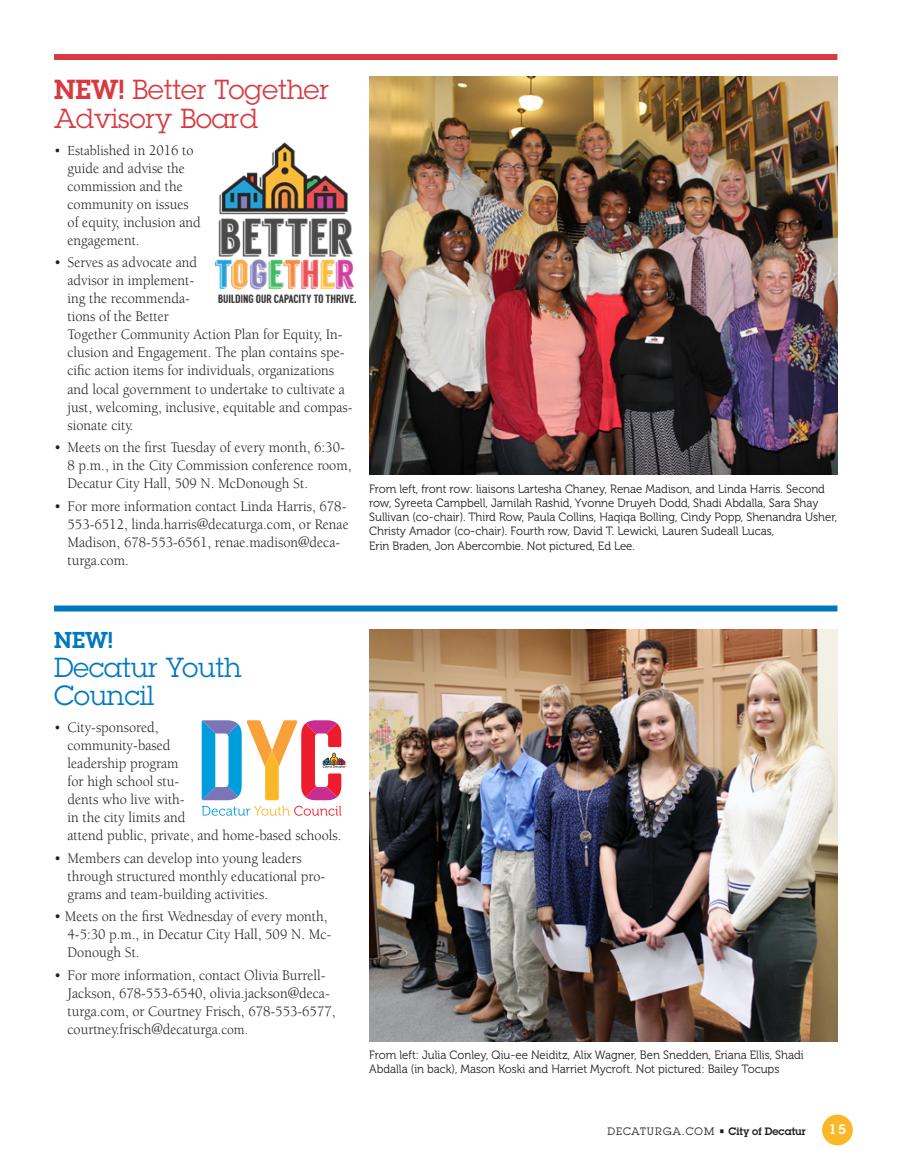
<style>
.page{position:relative;width:905px;height:1175px;background:#fff}
.page>*{position:absolute;margin:0;border:0;box-sizing:border-box;transform-origin:0 0}
.t1{font:27px/28.5px "Lubalin Graph";color:#d93a41}
.t2{font:27px/28.5px "Lubalin Graph";color:#0078c0}
.t3{font:600 22.5px "Lubalin Graph";color:#0078c0}
.t4{font:15px/18px "Berkeley";color:#231f20;scale:.95 1}
.t5{font:600 13.5px "Lubalin Graph";color:#fff}
.t6{font:12px/14.2px "Museo 300";color:#231f20;scale:.95 1}
.t7{font:600 10.5px "Lubalin Graph";color:#231f20}
.s1{font-weight:600}
.s2{font-size:14.25px}
.s3{font-weight:400}
</style>
<div class="page">
<img style="left:369px;top:76px;width:468px;height:398px">
<img style="left:369px;top:630px;width:468px;height:411px">
<svg style="left:202px;top:806px;width:139px;height:9px"></svg>
<svg style="left:202px;top:720px;width:145px;height:80px"></svg>
<div style="left:54px;top:605px;width:783px;height:6px;background:#0078c0"></div>
<img style="left:216px;top:142px;width:140px;height:160px">
<div style="left:54px;top:54px;width:783px;height:6px;background:#d93a41"></div>
<div style="left:820px;top:1113px;width:34px;height:33px;background:#fcb729;border-radius:50%"></div>
<div style="left:819px;top:1111px;width:36px;height:37px;border:3px solid #fff;border-radius:50%"></div>
<h1 class="t1" style="left:54px;top:75px;width:277px"><span class="s1">NEW!</span> Better Together<br>Advisory Board</h1>
<p class="t4" style="left:68px;top:141px;width:142px;text-indent:-14px"><span class="s2">• Establis</span>hed in 2016 to guide and advise the commission and the community on issues of equity, inclusion and engagement.</p>
<p class="t4" style="left:68px;top:254px;width:301px;text-indent:-13px">• Serves as advocate and<br>advisor in implement-<br>ing the recommenda-<br>tions of the Better<br>Together Community Action Plan for Equity, In&shy;clusion and Engagement. The plan contains spe&shy;cific action items for individuals, organizations and local government to undertake to cultivate a just, welcoming, inclusive, equitable and compas&shy;sionate city.</p>
<p class="t4" style="left:68px;top:438px;width:300px;text-indent:-13px">• Meets on the first Tuesday of every month, 6:30-<br>8 p.m., in the City Commission conference room,<br>Decatur City Hall, 509 N. McDonough St.</p>
<p class="t4" style="left:68px;top:497px;width:297px;text-indent:-13px">• For more information contact Linda Harris, 678- 553-6512, linda.harris@decaturga.com, or Renae Madison, 678-553-6561, renae.madison@deca&shy;turga.com.</p>
<p class="t6" style="left:369px;top:481px;width:494px">From left, front row: liaisons Lartesha Chaney, Renae Madison, and Linda Harris. Second row, Syreeta Campbell, Jamilah Rashid, Yvonne Druyeh Dodd, Shadi Abdalla, Sara Shay Sullivan (co-chair). Third Row, Paula Collins, Haqiqa Bolling, Cindy Popp, Shenandra Usher, Christy Amador (co-chair). Fourth row, David T. Lewicki, Lauren Sudeall Lucas,<br>Erin Braden, Jon Abercombie. Not pictured, Ed Lee.</p>
<h2 class="t3" style="left:54px;top:625px;width:60px">NEW!</h2>
<h1 class="t2" style="left:54px;top:652px;width:189px">Decatur Youth<br>Council</h1>
<p class="t4" style="left:68px;top:719px;width:290px;text-indent:-14px"><span class="s2">•</span> City-sponsored,<br>community-based<br>leadership program<br>for high school stu-<br>dents who live with-<br>in the city limits and<br>attend public, private, and home-based schools.</p>
<p class="t4" style="left:68px;top:849px;width:273px;text-indent:-13px">• Members can develop into young leaders through structured monthly educational pro&shy;grams and team-building activities.</p>
<p class="t4" style="left:68px;top:908px;width:279px;text-indent:-13px">• Meets on the first Wednesday of every month,<br>4-5:30 p.m., in Decatur City Hall, 509 N. Mc-<br>Donough St.</p>
<p class="t4" style="left:68px;top:966px;width:283px;text-indent:-13px">• For more information, contact Olivia Burrell-Jackson, 678-553-6540, olivia.jackson@deca&shy;turga.com, or Courtney Frisch, 678-553-6577, courtney.frisch@decaturga<span class="s2">.com.</span></p>
<p class="t6" style="left:369px;top:1048px;width:459px">From left: Julia Conley, Qiu-ee Neiditz, Alix Wagner, Ben Snedden, Eriana Ellis, Shadi<br>Abdalla (in back), Mason Koski and Harriet Mycroft. Not pictured: Bailey Tocups</p>
<p class="t7" style="left:607px;top:1123px;width:200px"><span class="s3">decatur ga.c om</span> • City of Decatur</p>
<p class="t5" style="left:828px;top:1120px;width:19px">15</p>
</div>
